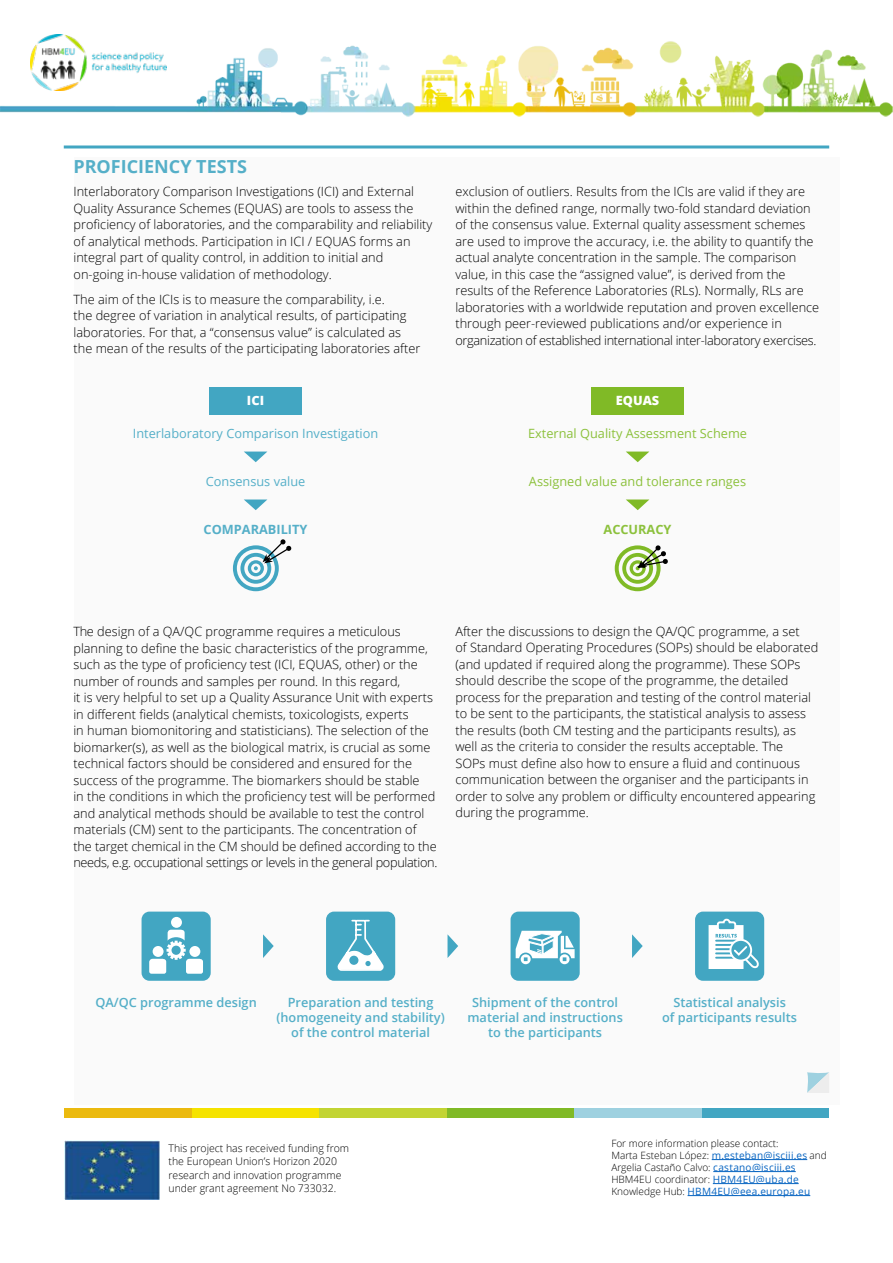
<style>
.page{position:relative;width:893px;height:1263px;background:#fff}
.page>*{position:absolute;margin:0;border:0;box-sizing:border-box;transform-origin:0 0}
.t1{font:700 18px "Open Sans";color:#55afc8}
.t2{font:300 12.75px/16.5px "Open Sans";color:#000}
.t3{font:600 12.75px/15px "Open Sans";color:#55afc8;text-align:center}
.t4{font:12.75px "Open Sans";color:#8cc13c}
.t5{font:12.75px "Open Sans";color:#55afc8}
.t6{font:700 12.75px "Open Sans";color:#55afc8}
.t7{font:700 12.75px "Open Sans";color:#8cc13c}
.t8{font:800 12.75px "Open Sans";color:#fff}
.t9{font:300 10.5px/13.5px "Open Sans";color:#000}
.t10{font:300 10.05px/12px "Open Sans";color:#000}
.s1{font-weight:400;color:#0563c1}
</style>
<div class="page">
<img style="left:64px;top:1141px;width:96px;height:58px">
<div style="left:702px;top:1108px;width:127px;height:10px;background:#42a6c2"></div>
<div style="left:574px;top:1108px;width:128px;height:10px;background:#9ed1e0"></div>
<div style="left:446px;top:1108px;width:128px;height:10px;background:#80ba26"></div>
<div style="left:319px;top:1108px;width:127px;height:10px;background:#c2d433"></div>
<div style="left:191px;top:1108px;width:128px;height:10px;background:#f5e300"></div>
<div style="left:64px;top:1108px;width:127px;height:10px;background:#ebba0f"></div>
<hr style="left:712px;top:1159px;width:95px;height:1px;background:#0563c1">
<hr style="left:713px;top:1171px;width:83px;height:1px;background:#0563c1">
<hr style="left:713px;top:1183px;width:86px;height:1px;background:#0563c1">
<hr style="left:688px;top:1195px;width:122px;height:1px;background:#0563c1">
<img style="left:0;top:41px;width:893px;height:75px">
<img style="left:31px;top:34px;width:135px;height:56px">
<div style="left:74px;top:157px;width:765px;height:948px;background:#fafafa"></div>
<hr style="left:64px;top:145px;width:765px;height:3px;background:#42a6c2">
<svg style="left:244px;top:452px;width:23px;height:10px"></svg>
<svg style="left:244px;top:499px;width:23px;height:11px"></svg>
<svg style="left:626px;top:452px;width:23px;height:10px"></svg>
<svg style="left:626px;top:499px;width:23px;height:11px"></svg>
<div style="left:209px;top:387px;width:93px;height:27px;background:#42a6c2"></div>
<div style="left:591px;top:387px;width:93px;height:27px;background:#80ba26"></div>
<svg style="left:233px;top:545px;width:46px;height:46px"></svg>
<div style="left:237px;top:549px;width:38px;height:38px;background:#fafafa;border-radius:50%"></div>
<svg style="left:240px;top:553px;width:31px;height:31px"></svg>
<svg style="left:244px;top:557px;width:23px;height:23px"></svg>
<div style="left:248px;top:560px;width:16px;height:16px;background:#42a6c2;border-radius:50%"></div>
<svg style="left:251px;top:563px;width:10px;height:10px"></svg>
<svg style="left:615px;top:545px;width:46px;height:46px"></svg>
<svg style="left:619px;top:549px;width:38px;height:38px"></svg>
<svg style="left:622px;top:553px;width:31px;height:31px"></svg>
<svg style="left:626px;top:557px;width:23px;height:23px"></svg>
<div style="left:630px;top:560px;width:16px;height:16px;background:#80ba26;border-radius:50%"></div>
<svg style="left:633px;top:564px;width:9px;height:9px"></svg>
<div style="left:142px;top:911px;width:69px;height:70px;background:#42a6c2;border-radius:8px"></div>
<div style="left:171px;top:917px;width:11px;height:11px;background:#fff;border-radius:50%"></div>
<svg style="left:149px;top:929px;width:54px;height:45px"></svg>
<div style="left:326px;top:911px;width:69px;height:70px;background:#42a6c2;border-radius:8px"></div>
<svg style="left:337px;top:919px;width:47px;height:52px"></svg>
<div style="left:695px;top:911px;width:69px;height:70px;background:#42a6c2;border-radius:8px"></div>
<svg style="left:709px;top:925px;width:34px;height:44px"></svg>
<hr style="left:716px;top:940px;width:20px;height:2px;background:#42a6c2">
<hr style="left:716px;top:948px;width:20px;height:2px;background:#42a6c2">
<hr style="left:716px;top:952px;width:20px;height:2px;background:#42a6c2">
<hr style="left:716px;top:944px;width:20px;height:2px;background:#42a6c2">
<hr style="left:716px;top:957px;width:20px;height:2px;background:#42a6c2">
<svg style="left:730px;top:940px;width:21px;height:20px"></svg>
<div style="left:729px;top:939px;width:23px;height:22px;border:2px solid #fff;border-radius:50%"></div>
<svg style="left:732px;top:944px;width:27px;height:25px"></svg>
<svg style="left:716px;top:918px;width:21px;height:19px"></svg>
<div style="left:511px;top:911px;width:69px;height:70px;background:#42a6c2;border-radius:8px"></div>
<svg style="left:516px;top:931px;width:59px;height:33px"></svg>
<svg style="left:263px;top:934px;width:11px;height:24px"></svg>
<svg style="left:447px;top:934px;width:11px;height:24px"></svg>
<svg style="left:632px;top:934px;width:11px;height:24px"></svg>
<svg style="left:807px;top:1072px;width:22px;height:21px"></svg>
<svg style="left:254px;top:539px;width:38px;height:31px"></svg>
<svg style="left:636px;top:545px;width:32px;height:32px"></svg>
<h1 class="t1" style="left:73px;top:154px;width:175px">PROFICIENCY TESTS</h1>
<p class="t2" style="left:74px;top:183px;width:360px">Interlaboratory Comparison Investigations (ICI) and External Quality Assurance Schemes (EQUAS) are tools to assess the proficiency of laboratories, and the comparability and reliability of analytical methods. Participation in ICI / EQUAS forms an integral part of quality control, in addition to initial and on-going in-house validation of methodology.</p>
<p class="t2" style="left:74px;top:291px;width:348px">The aim of the ICIs is to measure the comparability, i.e.<br>the degree of variation in analytical results, of participating laboratories. For that, a “consensus value” is calculated as the mean of the results of the participating laboratories after</p>
<p class="t2" style="left:455px;top:183px;width:365px">exclusion of outliers. Results from the ICIs are valid if they are within the defined range, normally two-fold standard deviation of the consensus value. External quality assessment schemes are used to improve the accuracy, i.e. the ability to quantify the actual analyte concentration in the sample. The comparison value, in this case the “assigned value”, is derived from the results of the Reference Laboratories (RLs). Normally, RLs are laboratories with a worldwide reputation and proven excellence through peer-reviewed publications and/or experience in organization of established international inter-laboratory exercises.</p>
<p class="t8" style="left:247px;top:391px;width:19px">ICI</p>
<p class="t8" style="left:616px;top:391px;width:45px">EQUAS</p>
<p class="t5" style="left:133px;top:424px;width:247px">Interlaboratory Comparison Investigation</p>
<p class="t5" style="left:206px;top:472px;width:101px">Consensus value</p>
<p class="t6" style="left:204px;top:520px;width:105px">COMPARABILITY</p>
<p class="t4" style="left:528px;top:424px;width:220px">External Quality Assessment Scheme</p>
<p class="t4" style="left:529px;top:472px;width:219px">Assigned value and tolerance ranges</p>
<p class="t7" style="left:604px;top:520px;width:69px">ACCURACY</p>
<p class="t2" style="left:73px;top:623px;width:366px">The design of a QA/QC programme requires a meticulous planning to define the basic characteristics of the programme, such as the type of proficiency test (ICI, EQUAS, other) or the number of rounds and samples per round. In this regard,<br>it is very helpful to set up a Quality Assurance Unit with experts in different fields (analytical chemists, toxicologists, experts<br>in human biomonitoring and statisticians). The selection of the biomarker(s), as well as the biological matrix, is crucial as some technical factors should be considered and ensured for the success of the programme. The biomarkers should be stable<br>in the conditions in which the proficiency test will be performed and analytical methods should be available to test the control materials (CM) sent to the participants. The concentration of the target chemical in the CM should be defined according to the needs, e.g. occupational settings or levels in the general population.</p>
<p class="t2" style="left:455px;top:623px;width:365px">After the discussions to design the QA/QC programme, a set<br>of Standard Operating Procedures (SOPs) should be elaborated (and updated if required along the programme). These SOPs should describe the scope of the programme, the detailed process for the preparation and testing of the control material to be sent to the participants, the statistical analysis to assess the results (both CM testing and the participants results), as well as the criteria to consider the results acceptable. The<br>SOPs must define also how to ensure a fluid and continuous communication between the organiser and the participants in order to solve any problem or difficulty encountered appearing during the programme.</p>
<p class="t3" style="left:95px;top:994px;width:163px">QA/QC programme design</p>
<p class="t3" style="left:276px;top:994px;width:170px">Preparation and testing (homogeneity and stability) of the control material</p>
<p class="t3" style="left:467px;top:994px;width:157px">Shipment of the control material and instructions to the participants</p>
<p class="t3" style="left:662px;top:994px;width:136px">Statistical analysis<br>of participants results</p>
<p class="t9" style="left:169px;top:1141px;width:182px">This project has received funding from the European Union’s Horizon 2020 research and innovation programme under grant agreement No 733032.</p>
<p class="t10" style="left:611px;top:1137px;width:217px">For more information please contact:<br>Marta Esteban López: <span class="s1">m.esteban@isciii.es</span> and Argelia Castaño Calvo: <span class="s1">castano@isciii.es </span>HBM4EU coordinator: <span class="s1">HBM4EU@uba.de </span>Knowledge Hub: <span class="s1">HBM4EU@eea.europa.eu</span></p>
</div>
